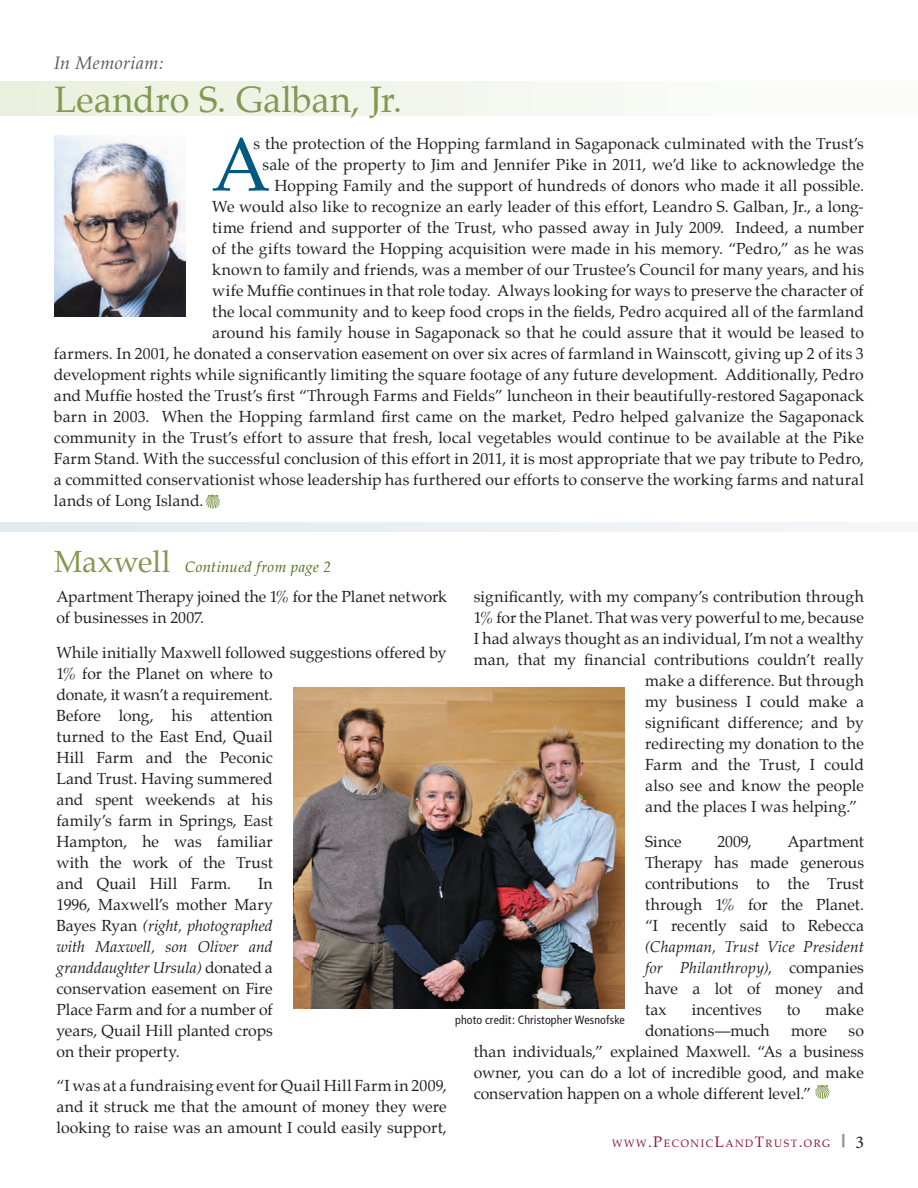
<style>
.page{position:relative;width:918px;height:1188px;background:#fff}
.page>*{position:absolute;margin:0;border:0;box-sizing:border-box;transform-origin:0 0}
.t1{font:36px "Palatino";color:#839850}
.t2{font:30px "Palatino";letter-spacing:.005em;color:#839850}
.t3{font:italic 18px "Palatino";letter-spacing:.025em;color:#57585a}
.t4{font:15.75px/21px "Palatino";letter-spacing:.005em;color:#231f20;text-align:justify}
.t5{font:italic 15px "Palatino";letter-spacing:.025em;color:#4e6e17}
.t6{font:condensed 12px "Frutiger";letter-spacing:.01em;color:#231f20}
.t7{font:10.5px "Palatino";letter-spacing:.145em;color:#8b172f}
.s1{font-style:italic}
.s2{font-family:"Palatino Linotype";font-style:italic}
.s3{font-size:15px}
.s4{font-family:"Minion Pro";font-size:18px;color:#231f20}
</style>
<div class="page">
<div style="left:0;top:81px;width:918px;height:34px;background:linear-gradient(to right,#eaf0de,#fdfefd)"></div>
<img style="left:54px;top:136px;width:131px;height:180px">
<svg style="left:206px;top:495px;width:14px;height:14px"></svg>
<svg style="left:815px;top:1085px;width:15px;height:14px"></svg>
<div style="left:0;top:522px;width:918px;height:10px;background:#eaf0f5"></div>
<svg style="left:213px;top:138px;width:56px;height:53px"></svg>
<img style="left:293px;top:687px;width:332px;height:321px">
<p class="t3" style="left:54px;top:52px;width:111px">In Memoriam:</p>
<p class="t1" style="left:54px;top:70px;width:349px">Leandro S. Galban, Jr.</p>
<p class="t4" style="left:254px;top:133px;width:612px">s the protection of the Hopping farmland in Sagaponack culminated with the Trust’s</p>
<p class="t4" style="left:262px;top:154px;width:603px">sale of the property to Jim and Jennifer Pike in 2011, we’d like to acknowledge the</p>
<p class="t4" style="left:274px;top:175px;width:591px">Hopping Family and the support of hundreds of donors who made it all possible.</p>
<p class="t4" style="left:212px;top:196px;width:653px">We would also like to recognize an early leader of this effort, Leandro S. Galban, Jr., a long-</p>
<p class="t4" style="left:212px;top:217px;width:653px">time friend and supporter of the Trust, who passed away in July 2009. Indeed, a number</p>
<p class="t4" style="left:212px;top:238px;width:653px">of the gifts toward the Hopping acquisition were made in his memory. “Pedro,” as he was</p>
<p class="t4" style="left:212px;top:259px;width:653px">known to family and friends, was a member of our Trustee’s Council for many years, and his</p>
<p class="t4" style="left:212px;top:280px;width:653px">wife Muffie continues in that role today. Always looking for ways to preserve the character of</p>
<p class="t4" style="left:212px;top:301px;width:653px">the local community and to keep food crops in the fields, Pedro acquired all of the farmland</p>
<p class="t4" style="left:212px;top:322px;width:653px">around his family house in Sagaponack so that he could assure that it would be leased to</p>
<p class="t4" style="left:54px;top:343px;width:811px">farmers. In 2001, he donated a conservation easement on over six acres of farmland in Wainscott, giving up 2 of its 3</p>
<p class="t4" style="left:54px;top:364px;width:811px">development rights while significantly limiting the square footage of any future development. Additionally, Pedro</p>
<p class="t4" style="left:54px;top:385px;width:811px">and Muffie hosted the Trust’s first “Through Farms and Fields” luncheon in their beautifully-restored Sagaponack</p>
<p class="t4" style="left:54px;top:406px;width:811px">barn in 2003. When the Hopping farmland first came on the market, Pedro helped galvanize the Sagaponack</p>
<p class="t4" style="left:54px;top:427px;width:811px">community in the Trust’s effort to assure that fresh, local vegetables would continue to be available at the Pike</p>
<p class="t4" style="left:54px;top:448px;width:811px">Farm Stand. With the successful conclusion of this effort in 2011, it is most appropriate that we pay tribute to Pedro,</p>
<p class="t4" style="left:54px;top:469px;width:812px">a committed conservationist whose leadership has furthered our efforts to conserve the working farms and natural</p>
<p class="t4" style="left:54px;top:490px;width:151px">lands of Long Island.</p>
<p class="t2" style="left:54px;top:537px;width:118px">Maxwell</p>
<p class="t5" style="left:185px;top:558px;width:147px">Continued from page 2</p>
<p class="t4" style="left:57px;top:587px;width:392px">Apartment Therapy joined the 1% for the Planet network of businesses in 2007.</p>
<p class="t4" style="left:57px;top:642px;width:392px;text-align:left">While initially Maxwell followed suggestions offered by<br>1% for the Planet on where to<br>donate, it wasn’t a requirement.<br>Before long, his attention<br>turned to the East End, Quail<br>Hill Farm and the Peconic<br>Land Trust. Having summered<br>and spent weekends at his<br>family’s farm in Springs, East<br>Hampton, he was familiar<br>with the work of the Trust<br>and Quail Hill Farm.</p>
<p class="t4" style="left:57px;top:873px;width:218px;text-indent:202px">In 1996, Maxwell’s mother Mary Bayes Ryan <span class="s1">(right, photographed with Maxwell, son Oliver and granddaughter Ursula)</span> donated a conservation easement on Fire Place Farm and for a number of years, Quail Hill planted crops on their property.</p>
<p class="t4" style="left:57px;top:1075px;width:392px">“I was at a fundraising event for Quail Hill Farm in 2009, and it struck me that the amount of money they were looking to raise was an amount I could easily support,</p>
<p class="t4" style="left:474px;top:586px;width:392px">significantly, with my company’s contribution through</p>
<p class="t4" style="left:474px;top:607px;width:392px">1% for the Planet. That was very powerful to me, because</p>
<p class="t4" style="left:474px;top:628px;width:392px">I had always thought as an individual, I’m not a wealthy</p>
<p class="t4" style="left:474px;top:649px;width:392px">man, that my financial contributions couldn’t really</p>
<p class="t4" style="left:645px;top:670px;width:220px">make a difference. But through</p>
<p class="t4" style="left:645px;top:691px;width:220px">my business I could make a</p>
<p class="t4" style="left:645px;top:712px;width:220px">significant difference; and by</p>
<p class="t4" style="left:645px;top:733px;width:220px">redirecting my donation to the</p>
<p class="t4" style="left:645px;top:754px;width:220px">Farm and the Trust, I could</p>
<p class="t4" style="left:645px;top:775px;width:220px">also see and know the people</p>
<p class="t4" style="left:645px;top:796px;width:214px">and the places I was helping.”</p>
<p class="t4" style="left:645px;top:831px;width:38px">Since</p>
<p class="t4" style="left:717px;top:831px;width:36px">2009,</p>
<p class="t4" style="left:645px;top:831px;width:220px;text-indent:142px">Apartment Therapy has made generous contributions to the Trust through 1% for the Planet. “I recently said to Rebecca <span class="s2">(Chapman, Trust Vice President for Philanthropy),</span> companies have a lot of money and tax</p>
<p class="t4" style="left:692px;top:999px;width:72px">incentives</p>
<p class="t4" style="left:787px;top:999px;width:15px">to</p>
<p class="t4" style="left:826px;top:999px;width:40px">make</p>
<p class="t4" style="left:645px;top:1020px;width:126px">donations—much</p>
<p class="t4" style="left:791px;top:1020px;width:37px">more</p>
<p class="t6" style="left:455px;top:1013px;width:171px">photo credit: Christopher Wesnofske</p>
<p class="t4" style="left:474px;top:1020px;width:392px;text-indent:375px">so than individuals,” explained Maxwell. “As a business owner, you can do a lot of incredible good, and make conservation happen on a whole different level.”</p>
<p class="t7" style="left:612px;top:1135px;width:253px">WWW<span class="s3">.P</span>ECONIC<span class="s3">L</span>AND<span class="s3">T</span>RUST<span class="s3">.</span>ORG <sup>|</sup> <span class="s4">3</span></p>
</div>
